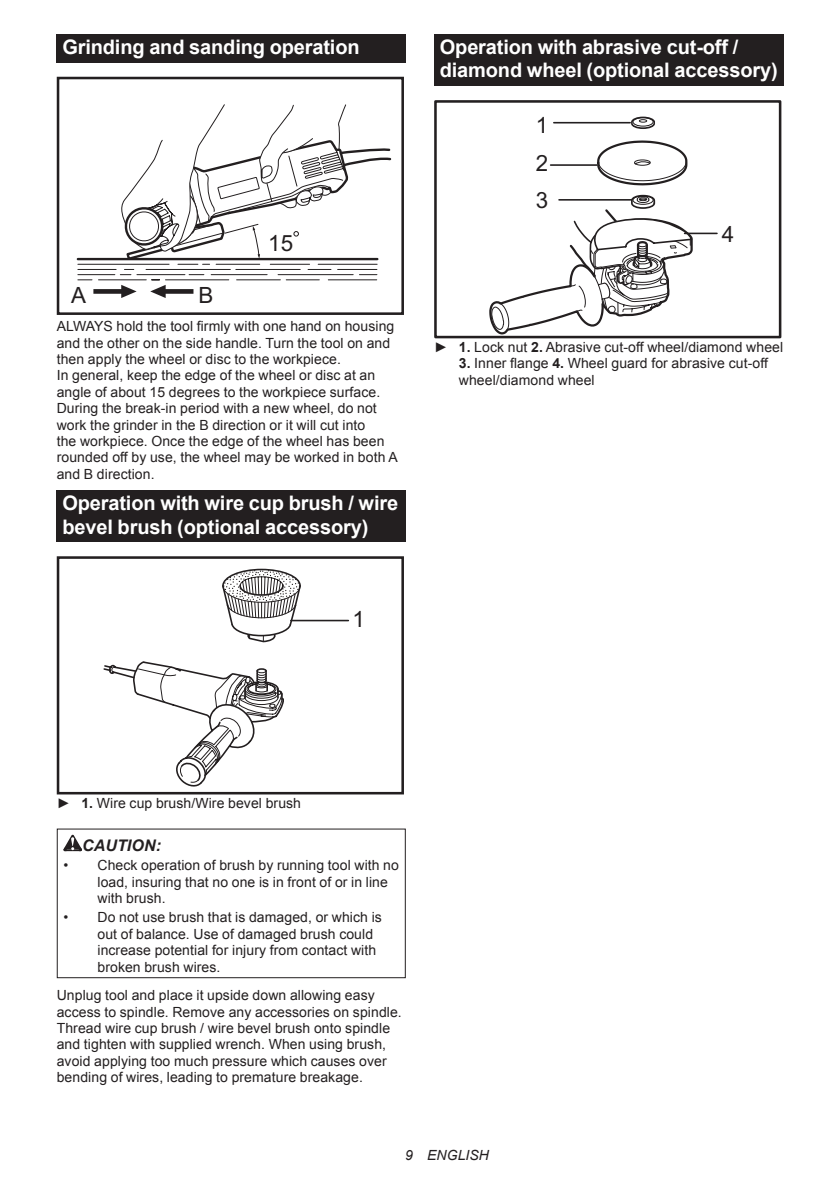
<style>
.page{position:relative;width:840px;height:1191px;background:#fff}
.page>*{position:absolute;margin:0;border:0;box-sizing:border-box;transform-origin:0 0}
.t1{font:22.4px/37.8px "Arial";color:#231f20;text-align:justify}
.t2{font:700 20px/23.4px "Arial";letter-spacing:-.01em;color:#fff}
.t3{font:italic 700 16px "Arial";letter-spacing:.005em;color:#231f20}
.t4{font:14px/16.4px "Arial";letter-spacing:.005em;color:#231f20}
.t5{font:italic 14px "Arial";letter-spacing:.005em;color:#231f20}
.s1{font-weight:700}
</style>
<div class="page">
<div style="left:57px;top:34px;width:348px;height:29px;background:#231f20"></div>
<div style="left:57px;top:77px;width:347px;height:238px;border:3px solid #231f20"></div>
<svg style="left:78px;top:104px;width:314px;height:194px"></svg>
<div style="left:57px;top:490px;width:348px;height:52px;background:#231f20"></div>
<svg style="left:103px;top:661px;width:181px;height:126px"></svg>
<svg style="left:222px;top:568px;width:128px;height:75px"></svg>
<div style="left:57px;top:556px;width:347px;height:238px;border:3px solid #231f20"></div>
<svg style="left:63px;top:834px;width:19px;height:17px"></svg>
<div style="left:57px;top:828px;width:348px;height:150px;border:1px solid #231f20"></div>
<div style="left:434px;top:34px;width:348px;height:52px;background:#231f20"></div>
<svg style="left:629px;top:116px;width:26px;height:13px"></svg>
<svg style="left:489px;top:140px;width:204px;height:194px"></svg>
<div style="left:434px;top:100px;width:347px;height:238px;border:3px solid #231f20"></div>
<hr style="left:553px;top:122px;width:76px;height:1px;background:#231f20">
<hr style="left:550px;top:164px;width:46px;height:2px;background:#231f20">
<hr style="left:558px;top:199px;width:73px;height:2px;background:#231f20">
<hr style="left:684px;top:233px;width:32px;height:1px;background:#231f20">
<h2 class="t2" style="left:62px;top:36px;width:298px">Grinding and sanding operation</h2>
<h1 class="t1" style="left:71px;top:276px;width:16px">A</h1>
<h1 class="t1" style="left:198px;top:276px;width:16px">B</h1>
<h1 class="t1" style="left:268px;top:224px;width:26px">15</h1>
<p class="t4" style="left:57px;top:318px;width:342px">ALWAYS hold the tool firmly with one hand on housing and the other on the side handle. Turn the tool on and then apply the wheel or disc to the workpiece.<br>In general, keep the edge of the wheel or disc at an angle of about 15 degrees to the workpiece surface.<br>During the break-in period with a new wheel, do not work the grinder in the B direction or it will cut into<br>the workpiece. Once the edge of the wheel has been rounded off by use, the wheel may be worked in both A and B direction.</p>
<h2 class="t2" style="left:62px;top:492px;width:337px">Operation with wire cup brush / wire bevel brush (optional accessory)</h2>
<h1 class="t1" style="left:352px;top:600px;width:14px">1</h1>
<h2 class="t2" style="left:439px;top:36px;width:339px">Operation with abrasive cut-off / diamond wheel (optional accessory)</h2>
<h1 class="t1" style="left:535px;top:106px;width:14px">1<br>2<br>3</h1>
<h1 class="t1" style="left:721px;top:216px;width:14px">4</h1>
<p class="t4" style="left:434px;top:339px;width:350px">► <span class="s1">1.</span> Lock nut <span class="s1">2.</span> Abrasive cut-off wheel/diamond wheel</p>
<p class="t4" style="left:458px;top:355px;width:310px"><span class="s1">3.</span> Inner flange <span class="s1">4.</span> Wheel guard for abrasive cut-off wheel/diamond wheel</p>
<p class="t4" style="left:57px;top:795px;width:246px">► <span class="s1">1.</span> Wire cup brush/Wire bevel brush</p>
<p class="t3" style="left:82px;top:835px;width:80px">CAUTION:</p>
<p class="t4" style="left:97px;top:857px;width:303px;text-indent:-34px">• Check operation of brush by running tool with no load, insuring that no one is in front of or in line with brush.</p>
<p class="t4" style="left:97px;top:909px;width:286px;text-indent:-34px">• Do not use brush that is damaged, or which is out of balance. Use of damaged brush could increase potential for injury from contact with broken brush wires.</p>
<p class="t4" style="left:57px;top:987px;width:346px">Unplug tool and place it upside down allowing easy access to spindle. Remove any accessories on spindle.<br>Thread wire cup brush / wire bevel brush onto spindle and tighten with supplied wrench. When using brush, avoid applying too much pressure which causes over bending of wires, leading to premature breakage.</p>
<p class="t5" style="left:405px;top:1146px;width:85px">9 ENGLISH</p>
</div>
